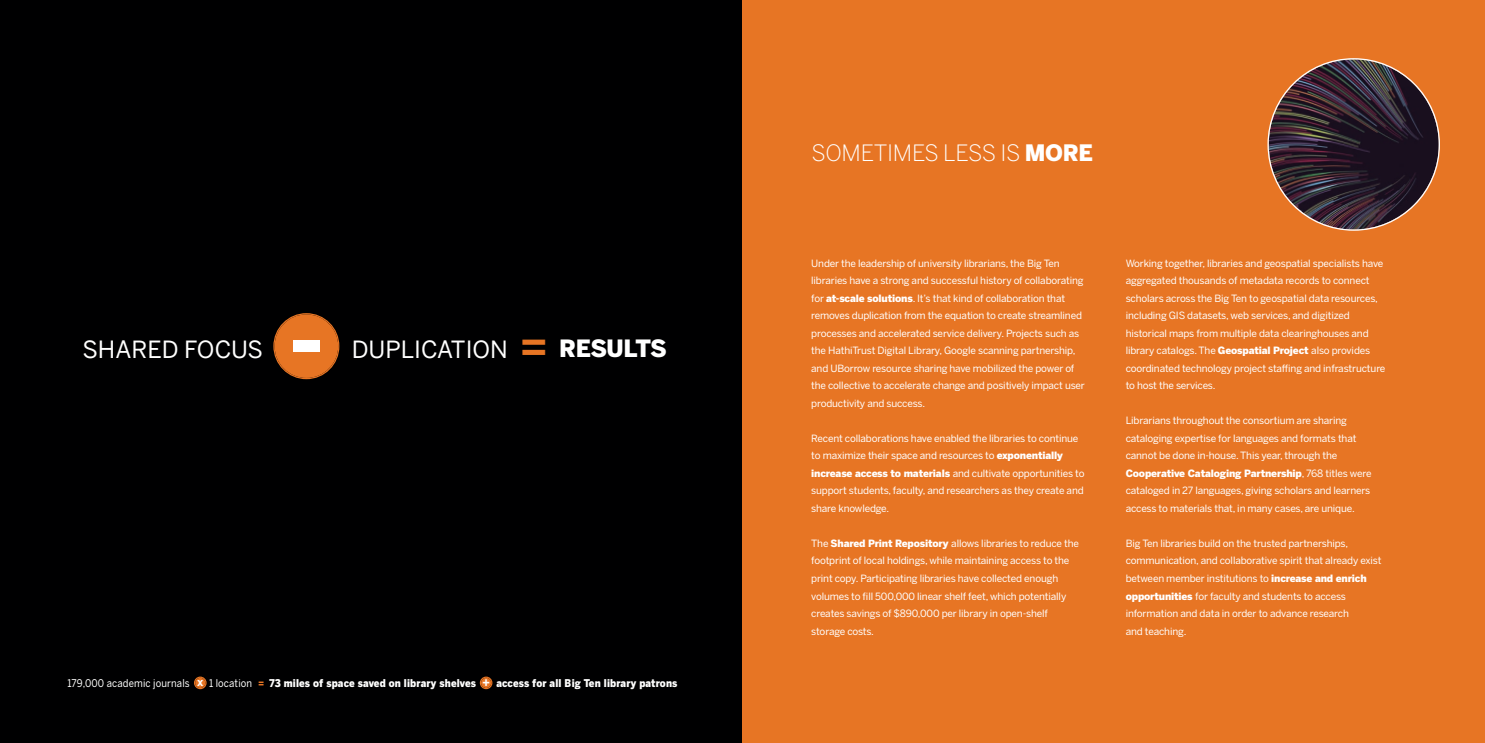
<style>
.page{position:relative;width:1485px;height:743px;background:#fff}
.page>*{position:absolute;margin:0;border:0;box-sizing:border-box;transform-origin:0 0}
.t1{font:700 102.5px "Benton Sans";color:#fff}
.t2{font:23.62px "Benton Sans";color:#fff}
.t3{font:300 22.5px "Benton Sans";letter-spacing:-.015em;color:#fff}
.t4{font:700 12.5px "Benton Sans";color:#fff}
.t5{font:700 11.25px "Benton Sans";color:#fff}
.t6{font:900 10.62px "Benton Sans";letter-spacing:.015em;color:#fff;scale:.9 1}
.t7{font:10.62px "Benton Sans";letter-spacing:.015em;color:#fff;scale:.9 1}
.t8{font:10px/17.5px "Benton Sans";letter-spacing:-.015em;color:#fff}
.s1{font-weight:700;font-size:44.75px;color:#e77524}
.s2{font-weight:900}
.s3{font-weight:400}
.s4{color:#e77524}
</style>
<div class="page">
<div style="left:0;top:0;width:742px;height:742px;background:#000001"></div>
<div style="left:742px;top:0;width:743px;height:742px;background:#e77524"></div>
<svg style="left:273px;top:313px;width:66px;height:66px"></svg>
<img style="left:1268px;top:58px;width:172px;height:173px">
<svg style="left:194px;top:676px;width:13px;height:13px"></svg>
<svg style="left:480px;top:676px;width:12px;height:13px"></svg>
<h2 class="t2" style="left:82px;top:335px;width:182px">SHARED FOCUS</h2>
<p class="t1" style="left:288px;top:265px;width:38px">-</p>
<p class="t2" style="left:352px;top:335px;width:317px">DUPLICATION <span class="s1">=</span> <span class="s2">RESULTS</span></p>
<p class="t7" style="left:68px;top:676px;width:137px">179,000 academic journals</p>
<p class="t5" style="left:197px;top:673px;width:8px">x</p>
<p class="t6" style="left:209px;top:674px;width:298px"><span class="s3">1 location</span> <span class="s4">=</span> 73 miles of space saved on library shelves</p>
<p class="t4" style="left:482px;top:673px;width:10px">+</p>
<h6 class="t6" style="left:496px;top:674px;width:203px">access for all Big Ten library patrons</h6>
<h2 class="t3" style="left:812px;top:139px;width:283px">SOMETIMES LESS IS <span class="s2">MORE</span></h2>
<p class="t8" style="left:811px;top:254px;width:275px">Under the leadership of university librarians, the Big Ten libraries have a strong and successful history of collaborating for <span class="s2">at-scale solutions</span>. It’s that kind of collaboration that removes duplication from the equation to create streamlined processes and accelerated service delivery. Projects such as the HathiTrust Digital Library, Google scanning partnership, and UBorrow resource sharing have mobilized the power of the collective to accelerate change and positively impact user productivity and success.</p>
<p class="t8" style="left:811px;top:429px;width:275px">Recent collaborations have enabled the libraries to continue to maximize their space and resources to <span class="s2">exponentially increase access to materials</span> and cultivate opportunities to support students, faculty, and researchers as they create and share knowledge.</p>
<p class="t8" style="left:811px;top:534px;width:269px">The <span class="s2">Shared Print Repository</span> allows libraries to reduce the footprint of local holdings, while maintaining access to the print copy. Participating libraries have collected enough volumes to fill 500,000 linear shelf feet, which potentially creates savings of $890,000 per library in open-shelf storage costs.</p>
<p class="t8" style="left:1126px;top:254px;width:261px">Working together, libraries and geospatial specialists have aggregated thousands of metadata records to connect scholars across the Big Ten to geospatial data resources, including GIS datasets, web services, and digitized historical maps from multiple data clearinghouses and library catalogs. The <span class="s2">Geospatial Project</span> also provides coordinated technology project staffing and infrastructure to host the services.</p>
<p class="t8" style="left:1126px;top:412px;width:247px">Librarians throughout the consortium are sharing cataloging expertise for languages and formats that cannot be done in-house. This year, through the <span class="s2">Cooperative Cataloging Partnership</span>, 768 titles were cataloged in 27 languages, giving scholars and learners access to materials that, in many cases, are unique.</p>
<p class="t8" style="left:1126px;top:534px;width:257px">Big Ten libraries build on the trusted partnerships, communication, and collaborative spirit that already exist between member institutions to <span class="s2">increase and enrich opportunities</span> for faculty and students to access information and data in order to advance research<br>and teaching.</p>
</div>
